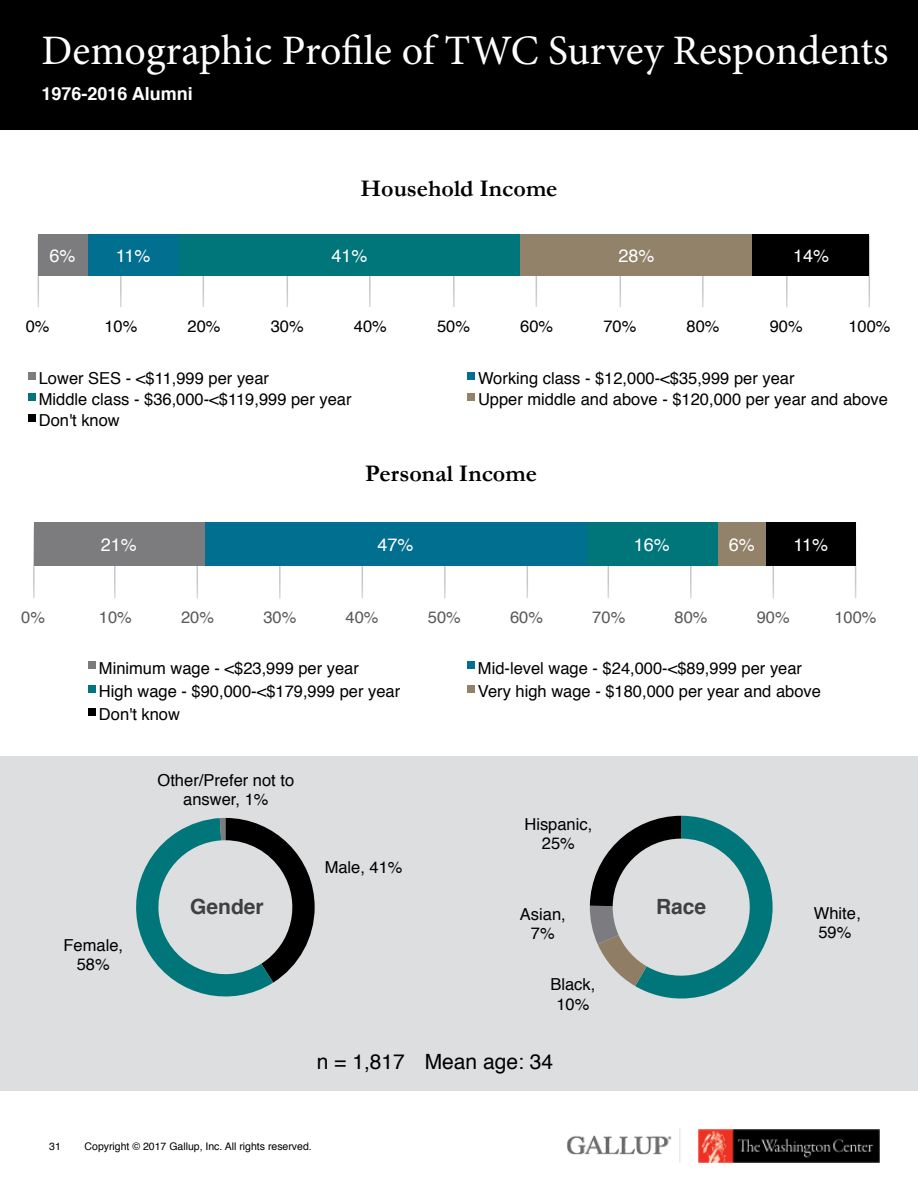
<style>
.page{position:relative;width:918px;height:1188px;background:#fff}
.page>*{position:absolute;margin:0;border:0;box-sizing:border-box;transform-origin:0 0}
.t1{font:42px "Minion Pro";color:#fff}
.t2{font:700 24px "Garamond";color:#000}
.t3{font:21px "Helvetica";color:#000}
.t4{font:700 21px "Helvetica";color:#404040}
.t5{font:18px "Helvetica";color:#fff}
.t6{font:700 18px "Helvetica";color:#fff}
.t7{font:16.5px/19.5px "Helvetica";color:#000;text-align:center}
.t8{font:16.5px "Helvetica";color:#595959}
.t9{font:10.5px "Helvetica";color:#000}
</style>
<div class="page">
<img style="left:567px;top:1128px;width:114px;height:35px">
<img style="left:699px;top:1130px;width:181px;height:32px">
<div style="left:0;top:756px;width:918px;height:335px;background:#dddedf"></div>
<div style="left:0;top:0;width:918px;height:130px;background:#000"></div>
<svg style="left:38px;top:235px;width:832px;height:72px"></svg>
<div style="left:38px;top:234px;width:50px;height:42px;background:#7c7c7f"></div>
<div style="left:88px;top:234px;width:91px;height:42px;background:#006f90"></div>
<div style="left:179px;top:234px;width:341px;height:42px;background:#00767a"></div>
<div style="left:520px;top:234px;width:232px;height:42px;background:#93826a"></div>
<div style="left:752px;top:234px;width:117px;height:42px;background:#000"></div>
<div style="left:28px;top:372px;width:8px;height:8px;background:#7c7c7f"></div>
<div style="left:468px;top:372px;width:7px;height:8px;background:#006f90"></div>
<div style="left:28px;top:393px;width:8px;height:8px;background:#00767a"></div>
<div style="left:468px;top:393px;width:7px;height:8px;background:#93826a"></div>
<div style="left:28px;top:414px;width:8px;height:8px;background:#000"></div>
<svg style="left:33px;top:525px;width:823px;height:73px"></svg>
<div style="left:34px;top:522px;width:171px;height:44px;background:#7c7c7f"></div>
<div style="left:205px;top:522px;width:382px;height:44px;background:#006f90"></div>
<div style="left:587px;top:522px;width:131px;height:44px;background:#00767a"></div>
<div style="left:718px;top:522px;width:48px;height:44px;background:#93826a"></div>
<div style="left:766px;top:522px;width:90px;height:44px;background:#000"></div>
<div style="left:89px;top:662px;width:7px;height:7px;background:#7c7c7f"></div>
<div style="left:468px;top:662px;width:7px;height:7px;background:#006f90"></div>
<div style="left:89px;top:685px;width:7px;height:7px;background:#00767a"></div>
<div style="left:468px;top:685px;width:7px;height:7px;background:#93826a"></div>
<div style="left:89px;top:708px;width:7px;height:8px;background:#000"></div>
<svg style="left:590px;top:816px;width:183px;height:183px"></svg>
<svg style="left:136px;top:817px;width:179px;height:180px"></svg>
<h1 class="t1" style="left:41px;top:23px;width:849px">Demographic Profile of TWC Survey Respondents</h1>
<p class="t6" style="left:41px;top:86px;width:153px">1976-2016 Alumni</p>
<h2 class="t2" style="left:360px;top:175px;width:199px">Household Income</h2>
<p class="t5" style="left:50px;top:248px;width:28px">6%</p>
<p class="t5" style="left:116px;top:248px;width:36px">11%</p>
<p class="t5" style="left:332px;top:248px;width:38px">41%</p>
<p class="t5" style="left:618px;top:248px;width:38px">28%</p>
<p class="t5" style="left:793px;top:248px;width:38px">14%</p>
<p class="t7" style="left:26px;top:318px;width:25px">0%</p>
<p class="t7" style="left:104px;top:318px;width:35px">10%</p>
<p class="t7" style="left:188px;top:318px;width:35px">20%</p>
<p class="t7" style="left:271px;top:318px;width:35px">30%</p>
<p class="t7" style="left:354px;top:318px;width:35px">40%</p>
<p class="t7" style="left:437px;top:318px;width:35px">50%</p>
<p class="t7" style="left:520px;top:318px;width:35px">60%</p>
<p class="t7" style="left:603px;top:318px;width:35px">70%</p>
<p class="t7" style="left:687px;top:318px;width:35px">80%</p>
<p class="t7" style="left:770px;top:318px;width:35px">90%</p>
<p class="t7" style="left:848px;top:318px;width:44px">100%</p>
<p class="t7" style="left:39px;top:370px;width:232px">Lower SES - &lt;$11,999 per year</p>
<p class="t7" style="left:478px;top:370px;width:318px">Working class - $12,000-&lt;$35,999 per year</p>
<p class="t7" style="left:39px;top:391px;width:314px">Middle class - $36,000-&lt;$119,999 per year</p>
<p class="t7" style="left:478px;top:391px;width:411px">Upper middle and above - $120,000 per year and above</p>
<p class="t7" style="left:39px;top:412px;width:83px">Don't know</p>
<h2 class="t2" style="left:365px;top:460px;width:173px">Personal Income</h2>
<p class="t5" style="left:101px;top:537px;width:38px">21%</p>
<p class="t5" style="left:378px;top:537px;width:38px">47%</p>
<p class="t5" style="left:634px;top:537px;width:38px">16%</p>
<p class="t5" style="left:729px;top:537px;width:28px">6%</p>
<p class="t5" style="left:793px;top:537px;width:36px">11%</p>
<p class="t8" style="left:21px;top:611px;width:25px">0%</p>
<p class="t8" style="left:99px;top:611px;width:35px">10%</p>
<p class="t8" style="left:181px;top:611px;width:35px">20%</p>
<p class="t8" style="left:263px;top:611px;width:35px">30%</p>
<p class="t8" style="left:346px;top:611px;width:35px">40%</p>
<p class="t8" style="left:428px;top:611px;width:35px">50%</p>
<p class="t8" style="left:510px;top:611px;width:35px">60%</p>
<p class="t8" style="left:592px;top:611px;width:35px">70%</p>
<p class="t8" style="left:675px;top:611px;width:35px">80%</p>
<p class="t8" style="left:757px;top:611px;width:35px">90%</p>
<p class="t8" style="left:834px;top:611px;width:44px">100%</p>
<p class="t7" style="left:99px;top:659px;width:261px">Minimum wage - &lt;$23,999 per year</p>
<p class="t7" style="left:478px;top:659px;width:326px">Mid-level wage - $24,000-&lt;$89,999 per year</p>
<p class="t7" style="left:99px;top:683px;width:303px">High wage - $90,000-&lt;$179,999 per year</p>
<p class="t7" style="left:478px;top:683px;width:345px">Very high wage - $180,000 per year and above</p>
<p class="t7" style="left:99px;top:706px;width:83px">Don't know</p>
<p class="t7" style="left:64px;top:936px;width:61px">Female,<br>58%</p>
<p class="t7" style="left:158px;top:773px;width:138px;line-height:18.8px">Other/Prefer not to answer, 1%</p>
<p class="t4" style="left:190px;top:898px;width:75px">Gender</p>
<p class="t7" style="left:325px;top:858px;width:79px">Male, 41%</p>
<p class="t7" style="left:524px;top:815px;width:69px">Hispanic,<br>25%</p>
<p class="t7" style="left:520px;top:906px;width:47px">Asian,<br>7%</p>
<p class="t7" style="left:550px;top:976px;width:46px">Black,<br>10%</p>
<p class="t3" style="left:317px;top:1053px;width:238px">n = 1,817 Mean age: 34</p>
<p class="t9" style="left:49px;top:1142px;width:13px">31</p>
<p class="t9" style="left:85px;top:1142px;width:229px">Copyright © 2017 Gallup, Inc. All rights reserved.</p>
<p class="t4" style="left:656px;top:898px;width:52px">Race</p>
<p class="t7" style="left:814px;top:905px;width:49px;text-align:left">White,<br>59%</p>
</div>
